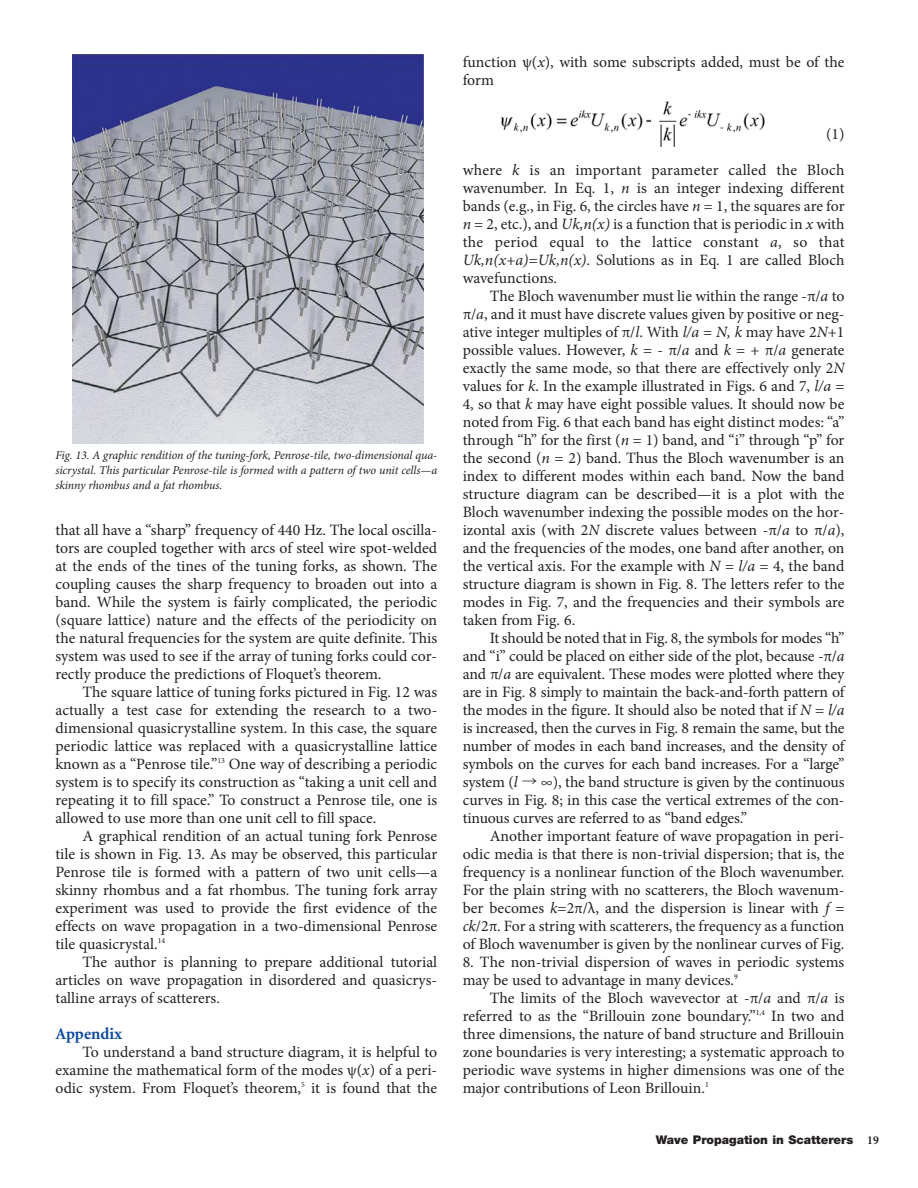
<style>
.page{position:relative;width:918px;height:1188px;background:#fff}
.page>*{position:absolute;margin:0;border:0;box-sizing:border-box;transform-origin:0 0}
.t1{font:700 16.5px "Minion";color:#0c499c}
.t2{font:15.75px/18px "Minion Pro";color:#231f20;text-align:justify}
.t3{font:italic 12px/15px "Minion Pro";letter-spacing:-.01em;color:#231f20;text-align:justify}
.t4{font:900 12px "Helvetica Neue";color:#231f20}
.s1{font-style:italic}
.s2{font-family:"Minion";font-weight:700}
</style>
<div class="page">
<img style="left:72px;top:54px;width:352px;height:389px">
<img style="left:501px;top:101px;width:264px;height:46px">
<p class="t3" style="left:55px;top:449px;width:383px">Fig. 13. A graphic rendition of the tuning-fork, Penrose-tile, two-dimensional qua&shy;sicrystal. This particular Penrose-tile is formed with a pattern of two unit cells—a skinny rhombus and a fat rhombus.</p>
<p class="t2" style="left:55px;top:522px;width:383px">that all have a “sharp” frequency of 440 Hz. The local oscilla&shy;tors are coupled together with arcs of steel wire spot-welded at the ends of the tines of the tuning forks, as shown. The coupling causes the sharp frequency to broaden out into a band. While the system is fairly complicated, the periodic (square lattice) nature and the effects of the periodicity on the natural frequencies for the system are quite definite. This system was used to see if the array of tuning forks could cor&shy;rectly produce the predictions of Floquet’s theorem.</p>
<p class="t2" style="left:55px;top:684px;width:383px;text-indent:27px">The square lattice of tuning forks pictured in Fig. 12 was actually a test case for extending the research to a two&shy;dimensional quasicrystalline system. In this case, the square periodic lattice was replaced with a quasicrystalline lattice known as a “Penrose tile.”<sup>13</sup> One way of describing a periodic system is to specify its construction as “taking a unit cell and repeating it to fill space.” To construct a Penrose tile, one is allowed to use more than one unit cell to fill space.</p>
<p class="t2" style="left:55px;top:828px;width:383px;text-indent:27px">A graphical rendition of an actual tuning fork Penrose tile is shown in Fig. 13. As may be observed, this particular Penrose tile is formed with a pattern of two unit cells—a skinny rhombus and a fat rhombus. The tuning fork array experiment was used to provide the first evidence of the effects on wave propagation in a two-dimensional Penrose tile quasicrystal.<sup>14</sup></p>
<p class="t2" style="left:55px;top:954px;width:383px;text-indent:27px">The author is planning to prepare additional tutorial articles on wave propagation in disordered and quasicrys&shy;talline arrays of scatterers.</p>
<p class="t1" style="left:55px;top:1027px;width:68px">Appendix</p>
<p class="t2" style="left:55px;top:1044px;width:383px;text-indent:27px">To understand a band structure diagram, it is helpful to examine the mathematical form of the modes ψ(<span class="s1">x</span>) of a peri&shy;odic system. From Floquet’s theorem,<sup>5</sup> it is found that the</p>
<p class="t2" style="left:463px;top:54px;width:383px">function ψ(<span class="s1">x</span>), with some subscripts added, must be of the form</p>
<p class="t2" style="left:826px;top:126px;width:20px">(1)</p>
<p class="t2" style="left:463px;top:162px;width:383px">where <span class="s1">k</span> is an important parameter called the Bloch wavenumber. In Eq. 1, <span class="s1">n</span> is an integer indexing different bands (e.g., in Fig. 6, the circles have <span class="s1">n</span> = 1, the squares are for <span class="s1">n</span> = 2, etc.), and <span class="s1">Uk,n(x)</span> is a function that is periodic in <span class="s1">x</span> with the period equal to the lattice constant <span class="s1">a</span>, so that <span class="s1">Uk,n(x+a)=Uk,n(x)</span>. Solutions as in Eq. 1 are called Bloch wavefunctions.</p>
<p class="t2" style="left:463px;top:288px;width:383px;text-indent:27px">The Bloch wavenumber must lie within the range -π/<span class="s1">a</span> to π/<span class="s1">a</span>, and it must have discrete values given by positive or neg&shy;ative integer multiples of π/<span class="s1">l</span>. With <span class="s1">l/a</span> = <span class="s1">N, k</span> may have 2<span class="s1">N</span>+1 possible values. However, <span class="s1">k</span> = - π/<span class="s1">a</span> and <span class="s1">k</span> = + π/<span class="s1">a</span> generate exactly the same mode, so that there are effectively only 2<span class="s1">N </span>values for <span class="s1">k</span>. In the example illustrated in Figs. 6 and 7, <span class="s1">l/a</span> = 4, so that <span class="s1">k</span> may have eight possible values. It should now be noted from Fig. 6 that each band has eight distinct modes: “a” through “h” for the first (<span class="s1">n</span> = 1) band, and “i” through “p” for the second (<span class="s1">n</span> = 2) band. Thus the Bloch wavenumber is an index to different modes within each band. Now the band structure diagram can be described—it is a plot with the Bloch wavenumber indexing the possible modes on the hor&shy;izontal axis (with 2<span class="s1">N</span> discrete values between -π/<span class="s1">a</span> to π/<span class="s1">a</span>), and the frequencies of the modes, one band after another, on the vertical axis. For the example with <span class="s1">N</span> = <span class="s1">l/a</span> = 4, the band structure diagram is shown in Fig. 8. The letters refer to the modes in Fig. 7, and the frequencies and their symbols are taken from Fig. 6.</p>
<p class="t2" style="left:463px;top:630px;width:383px;text-indent:27px">It should be noted that in Fig. 8, the symbols for modes “h” and “i” could be placed on either side of the plot, because -π/<span class="s1">a </span>and π/<span class="s1">a</span> are equivalent. These modes were plotted where they are in Fig. 8 simply to maintain the back-and-forth pattern of the modes in the figure. It should also be noted that if <span class="s1">N</span> = <span class="s1">l/a </span>is increased, then the curves in Fig. 8 remain the same, but the number of modes in each band increases, and the density of symbols on the curves for each band increases. For a “large” system (<span class="s1">l</span> → ∞), the band structure is given by the continuous curves in Fig. 8; in this case the vertical extremes of the con&shy;tinuous curves are referred to as “band edges.”</p>
<p class="t2" style="left:463px;top:828px;width:383px;text-indent:27px">Another important feature of wave propagation in peri&shy;odic media is that there is non-trivial dispersion; that is, the frequency is a nonlinear function of the Bloch wavenumber.<br>For the plain string with no scatterers, the Bloch wavenum&shy;ber becomes <span class="s1">k</span>=2π/λ, and the dispersion is linear with <span class="s1">f</span> = <span class="s1">ck</span>/2π. For a string with scatterers, the frequency as a function of Bloch wavenumber is given by the nonlinear curves of Fig.</p>
<p class="t2" style="left:463px;top:954px;width:383px">8. The non-trivial dispersion of waves in periodic systems may be used to advantage in many devices.<sup>9</sup></p>
<p class="t2" style="left:463px;top:990px;width:383px;text-indent:27px">The limits of the Bloch wavevector at -π/<span class="s1">a</span> and π/<span class="s1">a</span> is referred to as the “Brillouin zone boundary.”<sup>1,4</sup> In two and three dimensions, the nature of band structure and Brillouin zone boundaries is very interesting; a systematic approach to periodic wave systems in higher dimensions was one of the major contributions of Leon Brillouin.<sup>1</sup></p>
<p class="t4" style="left:656px;top:1135px;width:225px">Wave Propagation in Scatterers <span class="s2">19</span></p>
</div>
